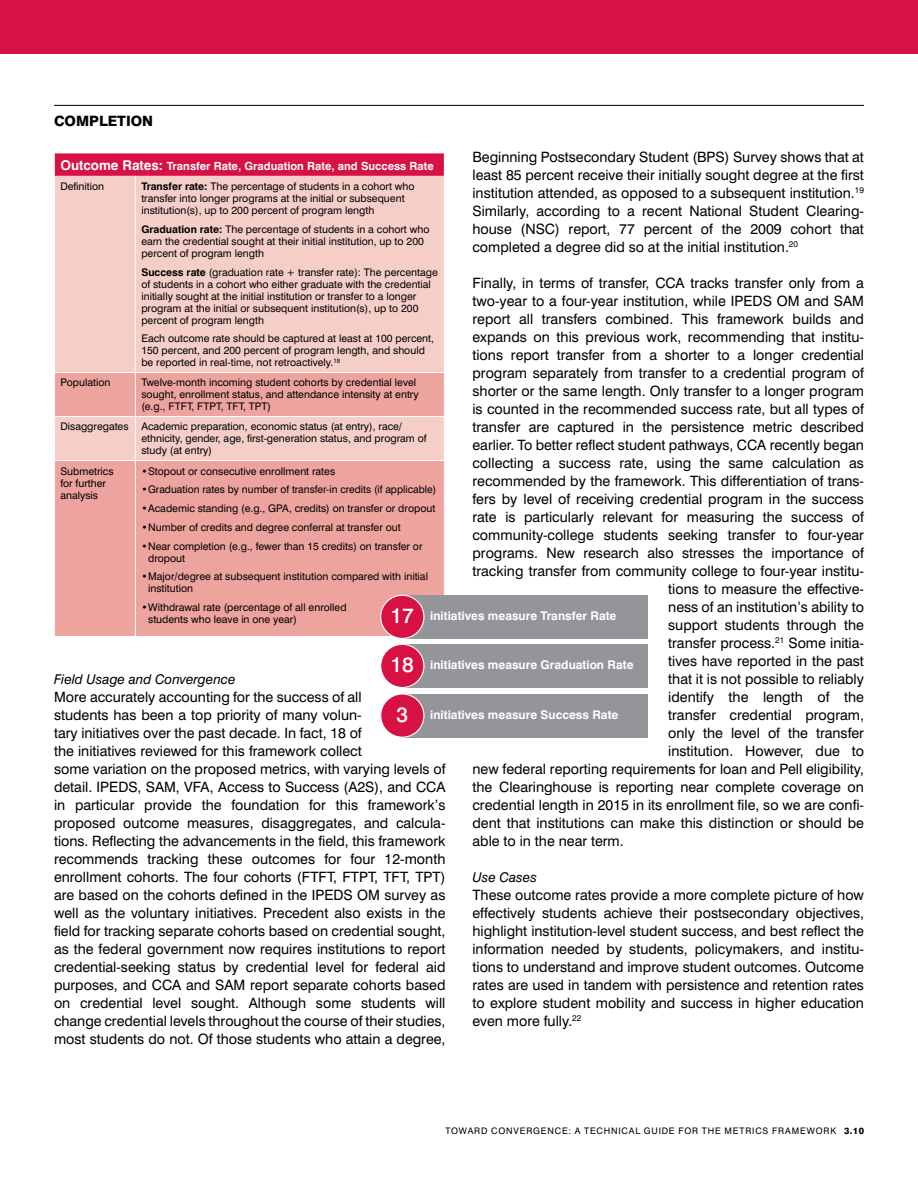
<style>
.page{position:relative;width:918px;height:1188px;background:#fff}
.page>*{position:absolute;margin:0;border:0;box-sizing:border-box;transform-origin:0 0}
.t1{font:14.25px/18px "Swiss 721 BT";color:#000;text-align:justify}
.t2{font:800 14.25px "Swiss 721 BT";color:#000}
.t3{font:italic 13.5px "Swiss 721 BT";color:#000}
.t4{font:700 12px "Swiss 721 BT";color:#fff}
.t5{font:700 11.25px "Swiss 721 BT";color:#fff}
.t6{font:10.5px/12px "Swiss 721 BT";color:#000}
.t7{font:9px "Swiss 721 BT";letter-spacing:.095em;color:#000}
.s1{font-size:13.5px}
.s2{font-weight:700}
.s3{font-weight:500;font-size:21px}
.s4{font-weight:800}
</style>
<div class="page">
<div style="left:0;top:0;width:918px;height:54px;background:#d71144"></div>
<hr style="left:54px;top:105px;width:810px;height:1px;background:#000">
<div style="left:54px;top:153px;width:390px;height:23px;background:#d71144"></div>
<div style="left:55px;top:176px;width:389px;height:196px;background:#f5cec8"></div>
<svg style="left:55px;top:373px;width:389px;height:263px;background:#eeaaa5"></svg>
<hr style="left:54px;top:153px;width:81px;height:1px;background:#fff">
<svg style="left:54px;top:153px;width:1px;height:23px"></svg>
<hr style="left:135px;top:153px;width:310px;height:1px;background:#fff">
<hr style="left:135px;top:176px;width:1px;height:196px;background:#fff">
<hr style="left:135px;top:373px;width:1px;height:43px;background:#fff">
<hr style="left:54px;top:416px;width:81px;height:1px;background:#fff">
<hr style="left:135px;top:416px;width:310px;height:1px;background:#fff">
<hr style="left:135px;top:417px;width:1px;height:43px;background:#fff">
<hr style="left:54px;top:460px;width:81px;height:1px;background:#fff">
<hr style="left:135px;top:460px;width:310px;height:1px;background:#fff">
<hr style="left:135px;top:461px;width:1px;height:175px;background:#fff">
<div style="left:402px;top:595px;width:246px;height:43px;background:#939598"></div>
<div style="left:381px;top:595px;width:43px;height:43px;background:#d71144;border-radius:50%"></div>
<div style="left:380px;top:595px;width:44px;height:44px;border:1px solid #fff;border-radius:50%"></div>
<div style="left:402px;top:644px;width:246px;height:44px;background:#939598"></div>
<div style="left:381px;top:644px;width:43px;height:44px;background:#d71144;border-radius:50%"></div>
<div style="left:380px;top:644px;width:44px;height:44px;border:1px solid #fff;border-radius:50%"></div>
<div style="left:402px;top:694px;width:246px;height:43px;background:#939598"></div>
<div style="left:381px;top:694px;width:43px;height:43px;background:#d71144;border-radius:50%"></div>
<div style="left:380px;top:693px;width:44px;height:45px;border:1px solid #fff;border-radius:50%"></div>
<p class="t2" style="left:54px;top:112px;width:101px">COMPLETION</p>
<p class="t5" style="left:60px;top:159px;width:375px"><span class="s1">Outcome Rates:</span> Transfer Rate, Graduation Rate, and Success Rate</p>
<p class="t6" style="left:60px;top:180px;width:45px">Definition</p>
<p class="t6" style="left:141px;top:180px;width:275px"><span class="s2">Transfer rate:</span> The percentage of students in a cohort who transfer into longer programs at the initial or subsequent institution(s), up to 200 percent of program length</p>
<p class="t6" style="left:141px;top:223px;width:290px"><span class="s2">Graduation rate:</span> The percentage of students in a cohort who earn the credential sought at their initial institution, up to 200 percent of program length</p>
<p class="t6" style="left:141px;top:266px;width:298px"><span class="s2">Success rate</span> (graduation rate + transfer rate): The percentage of students in a cohort who either graduate with the credential initially sought at the initial institution or transfer to a longer program at the initial or subsequent institution(s), up to 200 percent of program length</p>
<p class="t6" style="left:141px;top:333px;width:294px">Each outcome rate should be captured at least at 100 percent,<br>150 percent, and 200 percent of program length, and should be reported in real-time, not retroactively.<sup>18</sup></p>
<p class="t6" style="left:60px;top:377px;width:52px">Population</p>
<p class="t6" style="left:141px;top:377px;width:279px">Twelve-month incoming student cohorts by credential level sought, enrollment status, and attendance intensity at entry (e.g., FTFT, FTPT, TFT, TPT)</p>
<p class="t6" style="left:141px;top:421px;width:287px;text-indent:-81px">Disaggregates Academic preparation, economic status (at entry), race/ ethnicity, gender, age, first-generation status, and program of study (at entry)</p>
<p class="t6" style="left:60px;top:465px;width:55px">Submetrics for further analysis</p>
<p class="t6" style="left:141px;top:465px;width:195px">•Stopout or consecutive enrollment rates</p>
<p class="t1" style="left:472px;top:148px;width:393px">Beginning Postsecondary Student (BPS) Survey shows that at least 85 percent receive their initially sought degree at the first institution attended, as opposed to a subsequent institution.<sup>19<br></sup>Similarly, according to a recent National Student Clearing&shy;house (NSC) report, 77 percent of the 2009 cohort that completed a degree did so at the initial institution.<sup>20</sup></p>
<p class="t1" style="left:472px;top:274px;width:393px">Finally, in terms of transfer, CCA tracks transfer only from a</p>
<p class="t1" style="left:472px;top:292px;width:393px">two-year to a four-year institution, while IPEDS OM and SAM</p>
<p class="t1" style="left:472px;top:310px;width:393px">report all transfers combined. This framework builds and</p>
<p class="t1" style="left:472px;top:328px;width:393px">expands on this previous work, recommending that institu-</p>
<p class="t1" style="left:472px;top:346px;width:393px">tions report transfer from a shorter to a longer credential</p>
<p class="t1" style="left:472px;top:364px;width:393px">program separately from transfer to a credential program of</p>
<p class="t1" style="left:472px;top:382px;width:393px">shorter or the same length. Only transfer to a longer program</p>
<p class="t1" style="left:472px;top:400px;width:393px">is counted in the recommended success rate, but all types of</p>
<p class="t1" style="left:472px;top:418px;width:393px">transfer are captured in the persistence metric described</p>
<p class="t1" style="left:472px;top:436px;width:393px">earlier. To better reflect student pathways, CCA recently began</p>
<p class="t1" style="left:472px;top:454px;width:393px">collecting a success rate, using the same calculation as</p>
<p class="t1" style="left:472px;top:472px;width:393px">recommended by the framework. This differentiation of trans-</p>
<p class="t1" style="left:472px;top:490px;width:393px">fers by level of receiving credential program in the success</p>
<p class="t1" style="left:472px;top:508px;width:393px">rate is particularly relevant for measuring the success of</p>
<p class="t1" style="left:472px;top:526px;width:393px">community-college students seeking transfer to four-year</p>
<p class="t1" style="left:472px;top:544px;width:393px">programs. New research also stresses the importance of</p>
<p class="t1" style="left:472px;top:562px;width:393px">tracking transfer from community college to four-year institu-</p>
<p class="t1" style="left:668px;top:580px;width:197px">tions to measure the effective-</p>
<p class="t1" style="left:668px;top:598px;width:197px">ness of an institution’s ability to</p>
<p class="t1" style="left:668px;top:616px;width:197px">support students through the</p>
<p class="t1" style="left:668px;top:634px;width:197px">transfer process.<sup>21</sup> Some initia-</p>
<p class="t1" style="left:668px;top:652px;width:197px">tives have reported in the past</p>
<p class="t1" style="left:668px;top:670px;width:197px">that it is not possible to reliably</p>
<p class="t1" style="left:668px;top:688px;width:197px">identify the length of the</p>
<p class="t1" style="left:668px;top:706px;width:197px">transfer credential program,</p>
<p class="t1" style="left:668px;top:724px;width:197px">only the level of the transfer</p>
<p class="t1" style="left:668px;top:742px;width:197px">institution. However, due to</p>
<p class="t1" style="left:472px;top:760px;width:393px">new federal reporting requirements for loan and Pell eligibility,</p>
<p class="t1" style="left:472px;top:778px;width:393px">the Clearinghouse is reporting near complete coverage on</p>
<p class="t1" style="left:472px;top:796px;width:393px">credential length in 2015 in its enrollment file, so we are confi-</p>
<p class="t1" style="left:472px;top:814px;width:393px">dent that institutions can make this distinction or should be</p>
<p class="t1" style="left:472px;top:832px;width:153px">able to in the near term.</p>
<p class="t3" style="left:472px;top:869px;width:66px">Use Cases</p>
<p class="t1" style="left:472px;top:886px;width:393px">These outcome rates provide a more complete picture of how effectively students achieve their postsecondary objectives, highlight institution-level student success, and best reflect the information needed by students, policymakers, and institu&shy;tions to understand and improve student outcomes. Outcome rates are used in tandem with persistence and retention rates to explore student mobility and success in higher education even more fully.<sup>22</sup></p>
<p class="t6" style="left:141px;top:483px;width:296px">•Graduation rates by number of transfer-in credits (if applicable)</p>
<p class="t6" style="left:141px;top:502px;width:296px">•Academic standing (e.g., GPA, credits) on transfer or dropout</p>
<p class="t6" style="left:141px;top:521px;width:261px">•Number of credits and degree conferral at transfer out</p>
<p class="t6" style="left:148px;top:540px;width:276px;text-indent:-7px">•Near completion (e.g., fewer than 15 credits) on transfer or dropout</p>
<p class="t6" style="left:148px;top:570px;width:281px;text-indent:-7px">•Major/degree at subsequent institution compared with initial institution</p>
<p class="t6" style="left:148px;top:601px;width:200px;text-indent:-7px">•Withdrawal rate (percentage of all enrolled students who leave in one year)</p>
<p class="t4" style="left:391px;top:609px;width:227px"><span class="s3">17</span> initiatives measure Transfer Rate</p>
<p class="t4" style="left:391px;top:658px;width:244px"><span class="s3">18</span> initiatives measure Graduation Rate</p>
<p class="t4" style="left:396px;top:707px;width:223px"><span class="s3">3</span> initiatives measure Success Rate</p>
<p class="t3" style="left:54px;top:671px;width:183px">Field Usage and Convergence</p>
<p class="t1" style="left:54px;top:688px;width:393px;text-align:left">More accurately accounting for the success of all<br>students has been a top priority of many volun-<br>tary initiatives over the past decade. In fact, 18 of<br>the initiatives reviewed for this framework collect<br>some variation on the proposed metrics, with varying levels of detail. IPEDS, SAM, VFA, Access to Success (A2S), and CCA in particular provide the foundation for this framework’s proposed outcome measures, disaggregates, and calcula&shy;tions. Reflecting the advancements in the field, this framework recommends tracking these outcomes for four 12-month enrollment cohorts. The four cohorts (FTFT, FTPT, TFT, TPT) are based on the cohorts defined in the IPEDS OM survey as well as the voluntary initiatives. Precedent also exists in the field for tracking separate cohorts based on credential sought, as the federal government now requires institutions to report credential-seeking status by credential level for federal aid purposes, and CCA and SAM report separate cohorts based on credential level sought. Although some students will change credential levels throughout the course of their studies, most students do not. Of those students who attain a degree,</p>
<p class="t7" style="left:446px;top:1125px;width:420px">TOWARD CONVERGENCE: A TECHNICAL GUIDE FOR THE METRICS FRAMEWORK <span class="s4">3.10</span></p>
</div>
